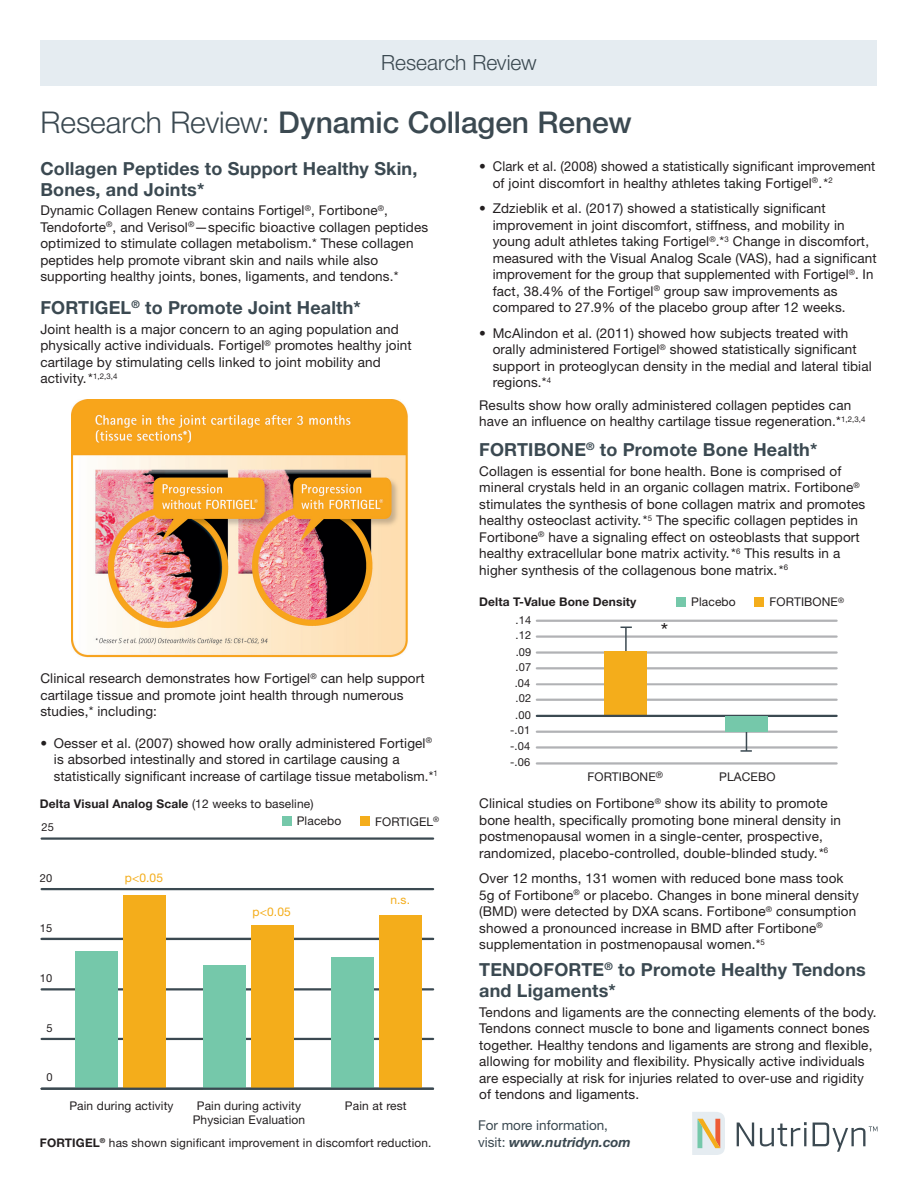
<style>
.page{position:relative;width:918px;height:1188px;background:#fff}
.page>*{position:absolute;margin:0;border:0;box-sizing:border-box;transform-origin:0 0}
.t1{font:500 30px "Helvetica Neue LT Std";letter-spacing:-.005em;color:#3b4951}
.t2{font:300 21px "Helvetica Neue LT Std";color:#3b4951}
.t3{font:21px "Helvetica Neue LT Std";color:#231f20}
.t4{font:700 18px/21px "Helvetica Neue LT Std";letter-spacing:.01em;color:#3b4951}
.t5{font:13.5px/16.5px "Helvetica Neue LT Std";letter-spacing:.01em;color:#231f20}
.t6{font:13.5px/16.5px "Helvetica Neue LT Std";color:#3b4951}
.t7{font:12px "Helvetica Neue LT Std";letter-spacing:.01em;color:#231f20}
.t8{font:700 12px "Helvetica Neue LT Std";letter-spacing:.01em;color:#231f20}
.t9{font:12px "Helvetica Neue LT Std";color:#f4ad1b}
.t10{font:11.85px "Helvetica Neue LT Std";letter-spacing:.01em;color:#231f20}
.t11{font:11.1px "Helvetica Neue LT Std";letter-spacing:.01em;color:#231f20}
.s1{font-weight:300}
.s2{font-weight:400}
.s3{font-weight:700}
.s4{font-weight:700;font-style:italic}
</style>
<div class="page">
<hr style="left:42px;top:888px;width:391px;height:2px;background:#3b4951">
<hr style="left:42px;top:837px;width:391px;height:3px;background:#3b4951">
<hr style="left:42px;top:938px;width:391px;height:2px;background:#3b4951">
<hr style="left:42px;top:988px;width:391px;height:2px;background:#3b4951">
<hr style="left:42px;top:1038px;width:391px;height:2px;background:#3b4951">
<svg style="left:737px;top:1123px;width:17px;height:23px"></svg>
<svg style="left:760px;top:1122px;width:47px;height:24px"></svg>
<svg style="left:813px;top:1123px;width:64px;height:29px"></svg>
<svg style="left:692px;top:1112px;width:33px;height:43px"></svg>
<div style="left:40px;top:40px;width:838px;height:46px;background:#e5ecf1"></div>
<div style="left:76px;top:951px;width:42px;height:138px;background:#75c8aa"></div>
<div style="left:203px;top:965px;width:43px;height:124px;background:#75c8aa"></div>
<div style="left:331px;top:957px;width:43px;height:132px;background:#75c8aa"></div>
<div style="left:123px;top:895px;width:43px;height:194px;background:#f4ad1b"></div>
<div style="left:251px;top:926px;width:43px;height:163px;background:#f4ad1b"></div>
<div style="left:379px;top:916px;width:43px;height:173px;background:#f4ad1b"></div>
<div style="left:282px;top:816px;width:9px;height:10px;background:#75c8aa"></div>
<div style="left:360px;top:816px;width:10px;height:10px;background:#f4ad1b"></div>
<hr style="left:42px;top:1088px;width:391px;height:2px;background:#3b4951">
<img style="left:71px;top:400px;width:337px;height:258px">
<hr style="left:537px;top:651px;width:300px;height:3px;background:#b1b2b5">
<hr style="left:537px;top:635px;width:300px;height:3px;background:#b1b2b5">
<hr style="left:537px;top:683px;width:300px;height:2px;background:#b1b2b5">
<hr style="left:537px;top:667px;width:300px;height:2px;background:#b1b2b5">
<hr style="left:537px;top:699px;width:300px;height:2px;background:#b1b2b5">
<hr style="left:537px;top:731px;width:300px;height:2px;background:#b1b2b5">
<hr style="left:537px;top:620px;width:300px;height:2px;background:#b1b2b5">
<hr style="left:537px;top:746px;width:300px;height:3px;background:#b1b2b5">
<hr style="left:537px;top:762px;width:300px;height:3px;background:#b1b2b5">
<hr style="left:625px;top:627px;width:2px;height:38px;background:#3b4951">
<div style="left:605px;top:651px;width:42px;height:64px;background:#f4ad1b"></div>
<div style="left:676px;top:597px;width:10px;height:10px;background:#75c8aa"></div>
<div style="left:754px;top:597px;width:10px;height:10px;background:#f4ad1b"></div>
<hr style="left:537px;top:715px;width:300px;height:2px;background:#3b4951">
<svg style="left:741px;top:732px;width:11px;height:20px"></svg>
<div style="left:725px;top:717px;width:43px;height:15px;background:#75c8aa"></div>
<p class="t2" style="left:381px;top:50px;width:157px">Research Review</p>
<p class="t1" style="left:40px;top:104px;width:593px"><span class="s1">Research Review:</span> Dynamic Collagen Renew</p>
<p class="t4" style="left:40px;top:157px;width:379px">Collagen Peptides to Support Healthy Skin,<br>Bones, and Joints*</p>
<p class="t5" style="left:40px;top:202px;width:389px">Dynamic Collagen Renew contains Fortigel<sup>®</sup>, Fortibone<sup>®</sup>, Tendoforte<sup>®</sup>, and Verisol<sup>®</sup>—specific bioactive collagen peptides optimized to stimulate collagen metabolism.* These collagen peptides help promote vibrant skin and nails while also supporting healthy joints, bones, ligaments, and tendons.*</p>
<p class="t4" style="left:40px;top:297px;width:322px">FORTIGEL<sup>®</sup> to Promote Joint Health*</p>
<p class="t5" style="left:40px;top:320px;width:373px">Joint health is a major concern to an aging population and physically active individuals. Fortigel<sup>®</sup> promotes healthy joint cartilage by stimulating cells linked to joint mobility and activity.*<sup>1,2,3,4</sup></p>
<p class="t5" style="left:40px;top:670px;width:386px">Clinical research demonstrates how Fortigel<sup>®</sup> can help support cartilage tissue and promote joint health through numerous studies,* including:</p>
<p class="t5" style="left:54px;top:734px;width:380px;text-indent:-13px">• Oesser et al. (2007) showed how orally administered Fortigel<sup>® </sup>is absorbed intestinally and stored in cartilage causing a</p>
<p class="t5" style="left:54px;top:767px;width:385px">statistically significant increase of cartilage tissue metabolism.*<sup>1</sup></p>
<p class="t8" style="left:40px;top:797px;width:275px">Delta Visual Analog Scale <span class="s2">(12 weeks to baseline)</span></p>
<p class="t7" style="left:297px;top:814px;width:46px">Placebo</p>
<p class="t7" style="left:375px;top:814px;width:66px">FORTIGEL<sup>®</sup></p>
<p class="t11" style="left:41px;top:821px;width:14px">25</p>
<p class="t11" style="left:40px;top:871px;width:14px">20</p>
<p class="t11" style="left:40px;top:921px;width:14px">15</p>
<p class="t11" style="left:40px;top:971px;width:14px">10</p>
<p class="t11" style="left:46px;top:1021px;width:8px">5</p>
<p class="t11" style="left:46px;top:1070px;width:8px">0</p>
<p class="t9" style="left:125px;top:871px;width:40px">p&lt;0.05</p>
<p class="t9" style="left:253px;top:905px;width:40px">p&lt;0.05</p>
<p class="t9" style="left:390px;top:892px;width:21px">n.s.</p>
<p class="t7" style="left:69px;top:1099px;width:106px">Pain during activity</p>
<p class="t10" style="left:40px;top:1135px;width:393px"><span class="s3">FORTIGEL</span><sup>®</sup> has shown significant improvement in discomfort reduction.</p>
<p class="t7" style="left:197px;top:1099px;width:106px">Pain during activity</p>
<p class="t7" style="left:193px;top:1112px;width:114px">Physician Evaluation</p>
<p class="t7" style="left:345px;top:1099px;width:63px">Pain at rest</p>
<p class="t5" style="left:479px;top:158px;width:398px">• Clark et al. (2008) showed a statistically significant improvement</p>
<p class="t5" style="left:493px;top:175px;width:342px">of joint discomfort in healthy athletes taking Fortigel<sup>®</sup>.*<sup>2</sup></p>
<p class="t5" style="left:493px;top:200px;width:353px;text-indent:-14px">• Zdzieblik et al. (2017) showed a statistically significant improvement in joint discomfort, stiffness, and mobility in</p>
<p class="t5" style="left:493px;top:233px;width:378px">young adult athletes taking Fortigel<sup>®</sup>.*<sup>3</sup> Change in discomfort,</p>
<p class="t5" style="left:493px;top:250px;width:386px">measured with the Visual Analog Scale (VAS), had a significant</p>
<p class="t5" style="left:493px;top:266px;width:382px">improvement for the group that supplemented with Fortigel<sup>®</sup>. In</p>
<p class="t5" style="left:493px;top:283px;width:346px">fact, 38.4% of the Fortigel<sup>®</sup> group saw improvements as</p>
<p class="t5" style="left:493px;top:299px;width:354px">compared to 27.9% of the placebo group after 12 weeks.</p>
<p class="t5" style="left:479px;top:325px;width:371px">• McAlindon et al. (2011) showed how subjects treated with</p>
<p class="t5" style="left:493px;top:341px;width:366px">orally administered Fortigel<sup>®</sup> showed statistically significant</p>
<p class="t5" style="left:493px;top:358px;width:381px">support in proteoglycan density in the medial and lateral tibial</p>
<p class="t5" style="left:493px;top:374px;width:60px">regions.*<sup>4</sup></p>
<p class="t5" style="left:479px;top:397px;width:388px">Results show how orally administered collagen peptides can have an influence on healthy cartilage tissue regeneration.*<sup>1,2,3,4</sup></p>
<p class="t4" style="left:479px;top:439px;width:340px">FORTIBONE<sup>®</sup> to Promote Bone Health*</p>
<p class="t5" style="left:479px;top:463px;width:387px">Collagen is essential for bone health. Bone is comprised of mineral crystals held in an organic collagen matrix. Fortibone<sup>® </sup>stimulates the synthesis of bone collagen matrix and promotes healthy osteoclast activity.*<sup>5</sup> The specific collagen peptides in Fortibone<sup>®</sup> have a signaling effect on osteoblasts that support healthy extracellular bone matrix activity.*<sup>6</sup> This results in a higher synthesis of the collagenous bone matrix.*<sup>6</sup></p>
<p class="t8" style="left:479px;top:594px;width:159px">Delta T-Value Bone Density</p>
<p class="t11" style="left:516px;top:614px;width:17px">.14</p>
<p class="t11" style="left:516px;top:629px;width:17px">.12</p>
<p class="t11" style="left:516px;top:646px;width:17px">.09</p>
<p class="t11" style="left:516px;top:661px;width:17px">.07</p>
<p class="t11" style="left:515px;top:676px;width:17px">.04</p>
<p class="t11" style="left:516px;top:692px;width:17px">.02</p>
<p class="t11" style="left:515px;top:708px;width:17px">.00</p>
<p class="t11" style="left:510px;top:740px;width:22px">-.04</p>
<p class="t11" style="left:510px;top:723px;width:22px">-.01</p>
<p class="t11" style="left:510px;top:756px;width:22px">-.06</p>
<p class="t3" style="left:661px;top:618px;width:9px">*</p>
<p class="t7" style="left:691px;top:595px;width:46px">Placebo</p>
<p class="t7" style="left:770px;top:595px;width:76px">FORTIBONE<sup>®</sup></p>
<p class="t7" style="left:587px;top:770px;width:77px">FORTIBONE<sup>®</sup></p>
<p class="t7" style="left:719px;top:770px;width:58px">PLACEBO</p>
<p class="t5" style="left:479px;top:795px;width:363px">Clinical studies on Fortibone<sup>®</sup> show its ability to promote bone health, specifically promoting bone mineral density in postmenopausal women in a single-center, prospective, randomized, placebo-controlled, double-blinded study.*<sup>6</sup></p>
<p class="t5" style="left:479px;top:870px;width:381px">Over 12 months, 131 women with reduced bone mass took 5g of Fortibone<sup>®</sup> or placebo. Changes in bone mineral density (BMD) were detected by DXA scans. Fortibone<sup>®</sup> consumption showed a pronounced increase in BMD after Fortibone<sup>® </sup>supplementation in postmenopausal women.*<sup>5</sup></p>
<p class="t4" style="left:479px;top:959px;width:388px">TENDOFORTE<sup>®</sup> to Promote Healthy Tendons and Ligaments*</p>
<p class="t5" style="left:479px;top:1004px;width:399px">Tendons and ligaments are the connecting elements of the body.<br>Tendons connect muscle to bone and ligaments connect bones together. Healthy tendons and ligaments are strong and flexible, allowing for mobility and flexibility. Physically active individuals are especially at risk for injuries related to over-use and rigidity of tendons and ligaments.</p>
<p class="t6" style="left:478px;top:1117px;width:154px">For more information, visit: <span class="s4">www.nutridyn.com</span></p>
</div>
